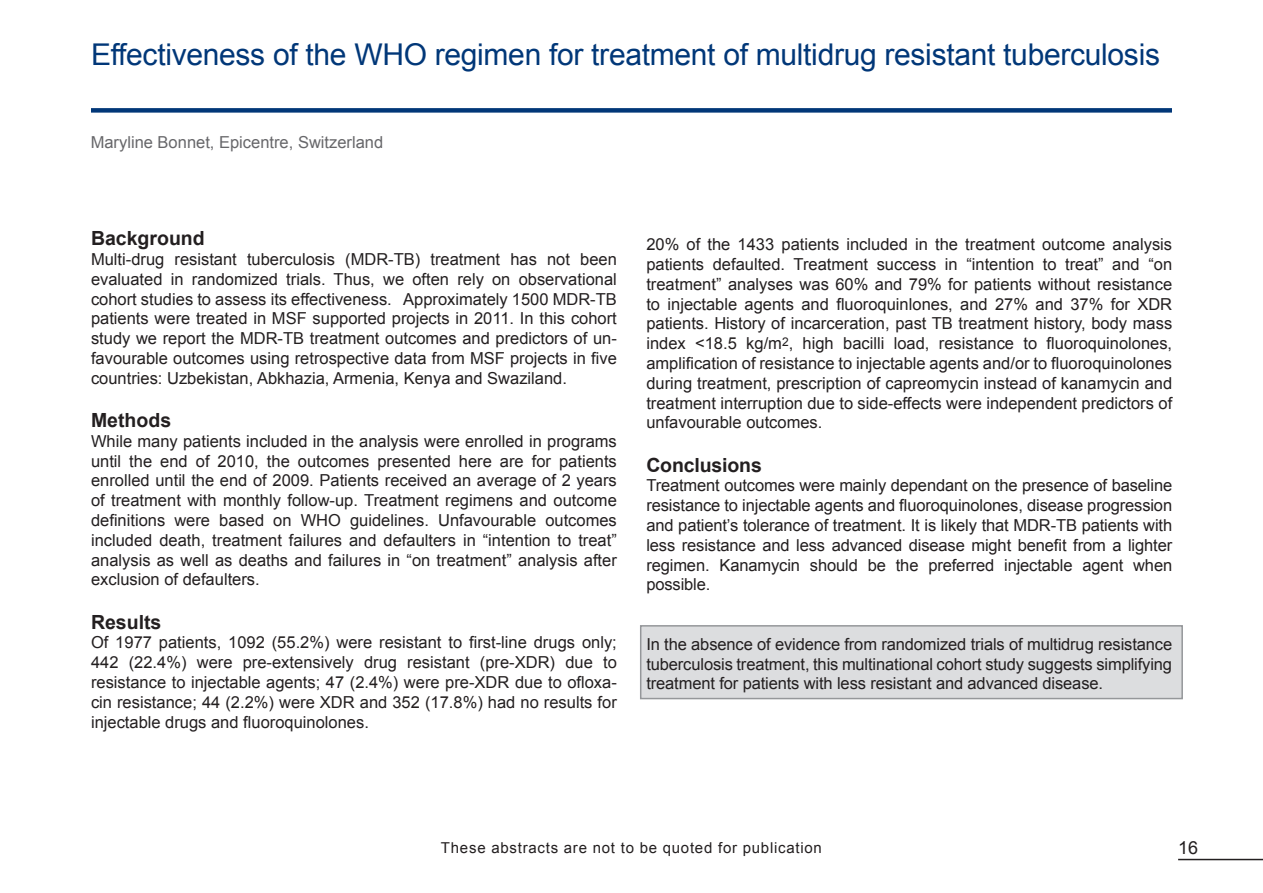
<style>
.page{position:relative;width:1263px;height:893px;background:#fff}
.page>*{position:absolute;margin:0;border:0;box-sizing:border-box;transform-origin:0 0}
.t1{font:30px "Arial";letter-spacing:-.01em;color:#013778}
.t2{font:700 19.5px "Arial";color:#231f20}
.t3{font:18px "Arial";color:#231f20}
.t4{font:16.5px/19.8px "Arial";color:#231f20;text-align:justify}
.t5{font:16.5px "Arial";color:#67676a}
.t6{font:15px "Arial";letter-spacing:.05em;color:#231f20}
</style>
<div class="page">
<div style="left:640px;top:625px;width:543px;height:74px;background:#dcdddf;border:2px solid #95979a"></div>
<hr style="left:1178px;top:859px;width:85px;height:1px;background:#231f20">
<div style="left:91px;top:108px;width:1081px;height:5px;background:#013778"></div>
<h1 class="t1" style="left:91px;top:34px;width:1070px">Effectiveness of the WHO regimen for treatment of multidrug resistant tuberculosis</h1>
<p class="t5" style="left:91px;top:131px;width:294px">Maryline Bonnet, Epicentre, Switzerland</p>
<p class="t2" style="left:91px;top:226px;width:115px">Background</p>
<p class="t4" style="left:91px;top:250px;width:527px">Multi-drug resistant tuberculosis (MDR-TB) treatment has not been evaluated in randomized trials. Thus, we often rely on observational cohort studies to assess its effectiveness. Approximately 1500 MDR-TB patients were treated in MSF supported projects in 2011. In this cohort study we report the MDR-TB treatment outcomes and predictors of un&shy;favourable outcomes using retrospective data from MSF projects in five countries: Uzbekistan, Abkhazia, Armenia, Kenya and Swaziland.</p>
<p class="t2" style="left:91px;top:407px;width:82px">Methods</p>
<p class="t4" style="left:91px;top:431px;width:527px">While many patients included in the analysis were enrolled in programs until the end of 2010, the outcomes presented here are for patients enrolled until the end of 2009. Patients received an average of 2 years of treatment with monthly follow-up. Treatment regimens and outcome definitions were based on WHO guidelines. Unfavourable outcomes included death, treatment failures and defaulters in “intention to treat” analysis as well as deaths and failures in “on treatment” analysis after exclusion of defaulters.</p>
<p class="t2" style="left:91px;top:609px;width:72px">Results</p>
<p class="t4" style="left:91px;top:633px;width:527px">Of 1977 patients, 1092 (55.2%) were resistant to first-line drugs only; 442 (22.4%) were pre-extensively drug resistant (pre-XDR) due to resistance to injectable agents; 47 (2.4%) were pre-XDR due to ofloxa&shy;cin resistance; 44 (2.2%) were XDR and 352 (17.8%) had no results for injectable drugs and fluoroquinolones.</p>
<p class="t4" style="left:646px;top:235px;width:527px">20% of the 1433 patients included in the treatment outcome analysis patients defaulted. Treatment success in “intention to treat” and “on treatment” analyses was 60% and 79% for patients without resistance to injectable agents and fluoroquinlones, and 27% and 37% for XDR patients. History of incarceration, past TB treatment history, body mass index &lt;18.5 kg/m<sup>2</sup>, high bacilli load, resistance to fluoroquinolones, amplification of resistance to injectable agents and/or to fluoroquinolones during treatment, prescription of capreomycin instead of kanamycin and treatment interruption due to side-effects were independent predictors of unfavourable outcomes.</p>
<p class="t2" style="left:646px;top:452px;width:117px">Conclusions</p>
<p class="t4" style="left:646px;top:476px;width:527px">Treatment outcomes were mainly dependant on the presence of baseline resistance to injectable agents and fluoroquinolones, disease progression and patient’s tolerance of treatment. It is likely that MDR-TB patients with less resistance and less advanced disease might benefit from a lighter regimen. Kanamycin should be the preferred injectable agent when possible.</p>
<p class="t4" style="left:646px;top:634px;width:527px">In the absence of evidence from randomized trials of multidrug resistance tuberculosis treatment, this multinational cohort study suggests simplifying treatment for patients with less resistant and advanced disease.</p>
<p class="t6" style="left:441px;top:838px;width:382px">These abstracts are not to be quoted for publication</p>
<p class="t3" style="left:1178px;top:835px;width:22px">16</p>
</div>
